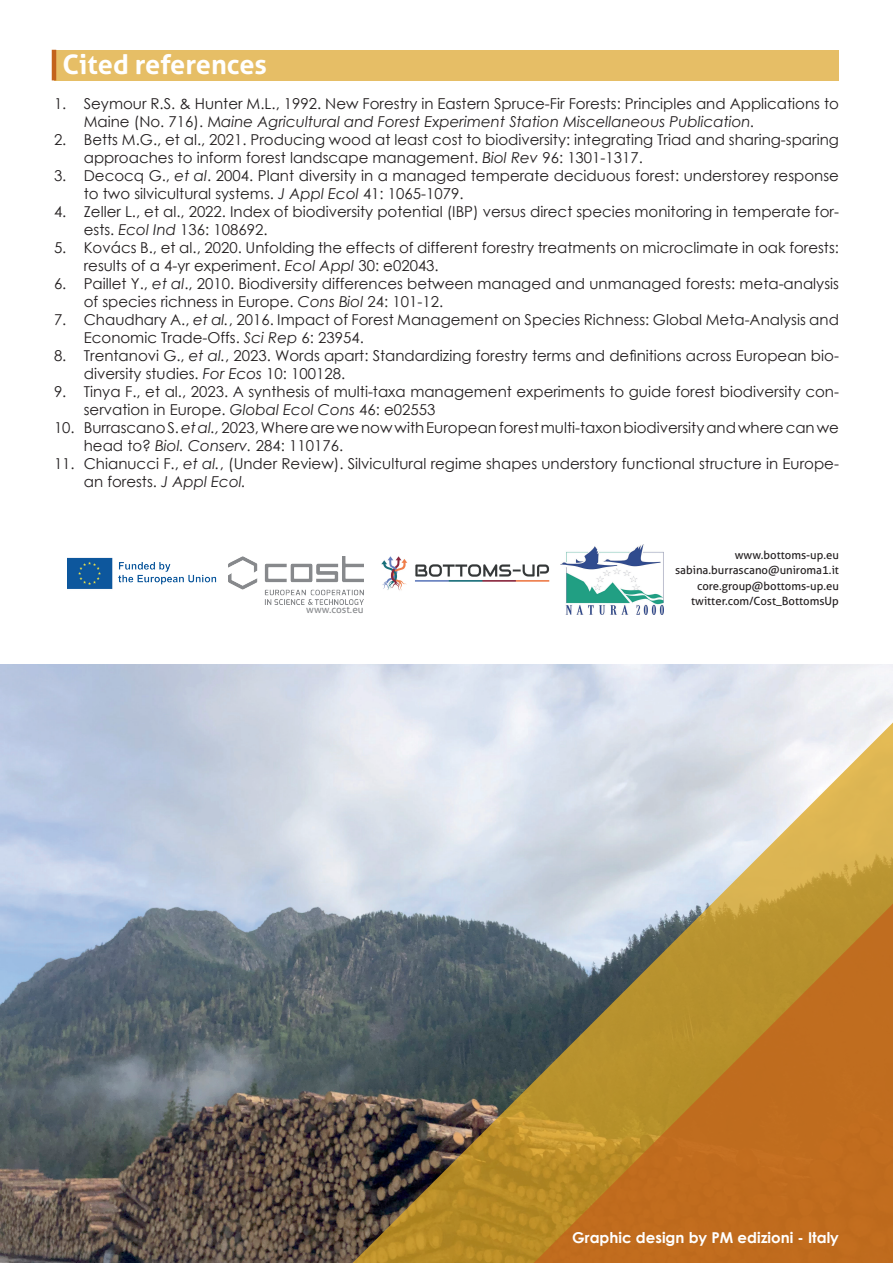
<style>
.page{position:relative;width:893px;height:1263px;background:#fff}
.page>*{position:absolute;margin:0;border:0;box-sizing:border-box;transform-origin:0 0}
.t1{font:700 27px "Aller";color:#fff}
.t2{font:15px/18px "Century Gothic";color:#231f20}
.t3{font:700 15px "Century Gothic";color:#fff}
.t4{font:11.4px/15.5px "Aller";color:#231f20;text-align:right}
.t5{font:9.9px "Aller";color:#87898c}
.s1{font-style:italic}
</style>
<div class="page">
<img style="left:0;top:664px;width:893px;height:599px">
<div style="left:54px;top:50px;width:785px;height:30px;background:#e6be66"></div>
<hr style="left:52px;top:50px;width:4px;height:30px;background:#c3631c">
<svg style="left:267px;top:692px;width:626px;height:571px;background:#afb0ad"></svg>
<svg style="left:449px;top:872px;width:444px;height:391px;background:#ad8141"></svg>
<img style="left:229px;top:557px;width:135px;height:47px">
<img style="left:67px;top:557px;width:150px;height:32px">
<img style="left:560px;top:544px;width:103px;height:71px">
<img style="left:381px;top:556px;width:169px;height:35px">
<h1 class="t1" style="left:63px;top:48px;width:206px">Cited references</h1>
<p class="t2" style="left:84px;top:94px;width:757px;text-indent:-30px">1. Seymour R.S. &amp; Hunter M.L., 1992. New Forestry in Eastern Spruce-Fir Forests: Principles and Applications to<br>Maine (No. 716). M<span class="s1">aine Agricultural and Forest Experiment Station Miscellaneous Publication.</span></p>
<p class="t2" style="left:84px;top:130px;width:757px;text-indent:-30px">2. Betts M.G., et al., 2021. Producing wood at least cost to biodiversity: integrating Triad and sharing-sparing approaches to inform forest landscape management. <span class="s1">Biol Rev</span> 96: 1301-1317.</p>
<p class="t2" style="left:84px;top:166px;width:757px;text-indent:-30px">3. Decocq G., <span class="s1">et al</span>. 2004. Plant diversity in a managed temperate deciduous forest: understorey response to two silvicultural systems. <span class="s1">J Appl Ecol</span> 41: 1065-1079.</p>
<p class="t2" style="left:84px;top:202px;width:757px;text-indent:-30px">4. Zeller L., et al., 2022. Index of biodiversity potential (IBP) versus direct species monitoring in temperate for&shy;ests. <span class="s1">Ecol Ind</span> 136: 108692.</p>
<p class="t2" style="left:84px;top:238px;width:757px;text-indent:-30px">5. Kovács B., et al., 2020. Unfolding the effects of different forestry treatments on microclimate in oak forests: results of a 4-yr experiment. <span class="s1">Ecol Appl</span> 30: e02043.</p>
<p class="t2" style="left:84px;top:274px;width:757px;text-indent:-30px">6. Paillet Y., <span class="s1">et al</span>., 2010. Biodiversity differences between managed and unmanaged forests: meta-analysis of species richness in Europe. <span class="s1">Cons Biol</span> 24: 101-12.</p>
<p class="t2" style="left:84px;top:310px;width:757px;text-indent:-30px">7. Chaudhary A., <span class="s1">et al.</span>, 2016. Impact of Forest Management on Species Richness: Global Meta-Analysis and<br>Economic Trade-Offs. <span class="s1">Sci Rep</span> 6: 23954.</p>
<p class="t2" style="left:84px;top:346px;width:757px;text-indent:-30px">8. Trentanovi G., <span class="s1">et al.</span>, 2023. Words apart: Standardizing forestry terms and definitions across European bio&shy;diversity studies. <span class="s1">For Ecos</span> 10: 100128.</p>
<p class="t2" style="left:84px;top:382px;width:757px;text-indent:-30px">9. Tinya F., et al., 2023. A synthesis of multi-taxa management experiments to guide forest biodiversity con&shy;servation in Europe. <span class="s1">Global Ecol Cons</span> 46: e02553</p>
<p class="t2" style="left:84px;top:418px;width:757px;text-indent:-30px">10. Burrascano S. <span class="s1">et al.,</span> 2023, Where are we now with European forest multi-taxon biodiversity and where can we head to? <span class="s1">Biol. Conserv.</span> 284: 110176.</p>
<p class="t2" style="left:84px;top:454px;width:757px;text-indent:-30px">11. Chianucci F., <span class="s1">et al.</span>, (Under Review). Silvicultural regime shapes understory functional structure in Europe&shy;an forests. <span class="s1">J Appl Ecol.</span></p>
<p class="t5" style="left:306px;top:603px;width:59px">www.cost.eu</p>
<p class="t4" style="left:675px;top:547px;width:165px">www.bottoms-up.eu sabina.burrascano@uniroma1.it core.group@bottoms-up.eu twitter.com/Cost_BottomsUp</p>
<p class="t3" style="left:572px;top:1226px;width:268px">Graphic design by PM edizioni - Italy</p>
</div>
